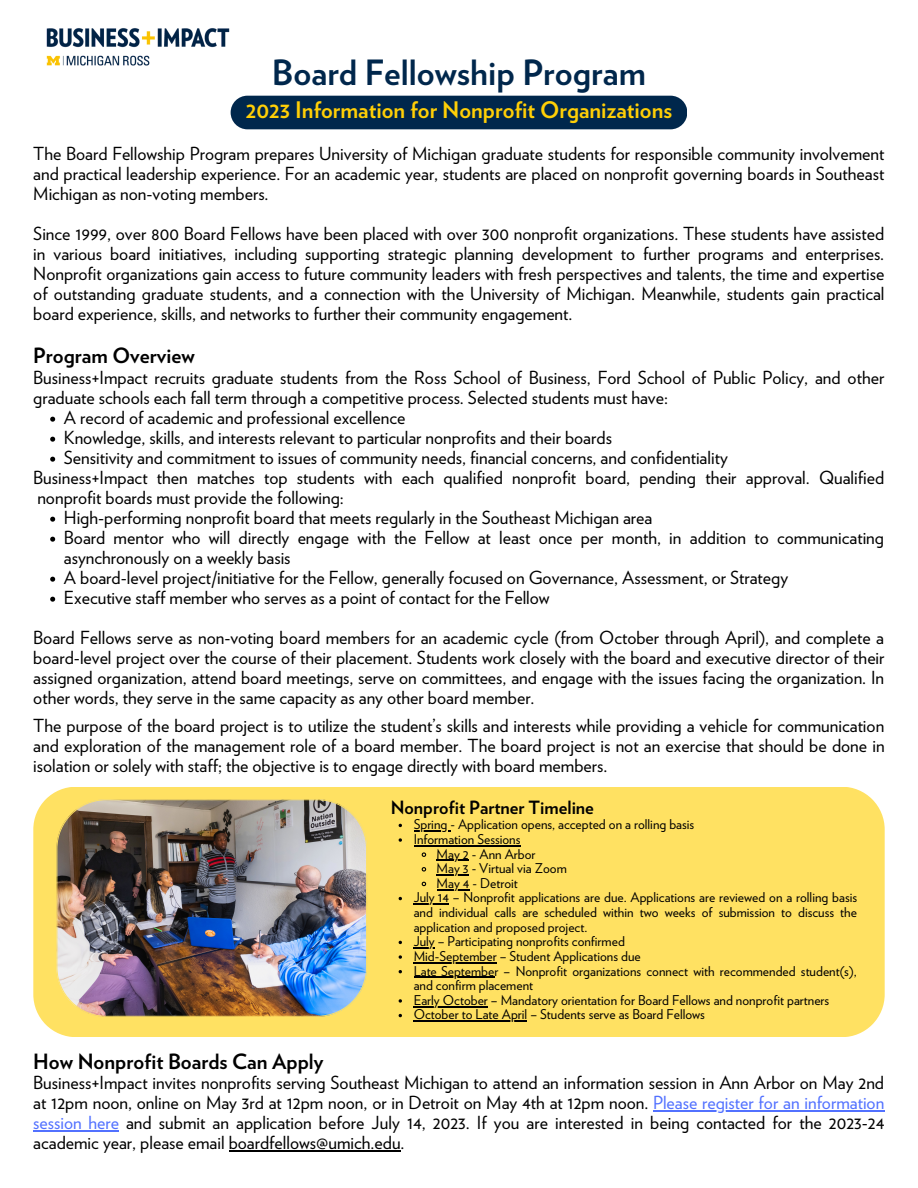
<style>
.page{position:relative;width:918px;height:1188px;background:#fff}
.page>*{position:absolute;margin:0;border:0;box-sizing:border-box;transform-origin:0 0}
.t1{font:700 34.8px "Verlag";color:#00274c}
.t2{font:700 22.8px "Verlag";color:#ffcf06}
.t3{font:700 21px "Verlag";color:#000}
.t4{font:700 18.3px "Verlag";color:#000}
.t5{font:18px/20px "Verlag";color:#000;text-align:justify}
.t6{font:13.5px "Verlag";color:#000}
.s1{color:#5271ff}
</style>
<div class="page">
<svg style="left:50px;top:417px;width:5px;height:5px"></svg>
<svg style="left:50px;top:437px;width:5px;height:5px"></svg>
<svg style="left:50px;top:457px;width:5px;height:5px"></svg>
<svg style="left:50px;top:517px;width:5px;height:5px"></svg>
<svg style="left:50px;top:537px;width:5px;height:5px"></svg>
<svg style="left:50px;top:577px;width:5px;height:5px"></svg>
<svg style="left:50px;top:597px;width:5px;height:5px"></svg>
<hr style="left:653px;top:1110px;width:231px;height:2px;background:#5271ff">
<hr style="left:33px;top:1130px;width:86px;height:2px;background:#5271ff">
<hr style="left:229px;top:1150px;width:172px;height:2px;background:#000">
<div style="left:33px;top:787px;width:852px;height:249px;background:#ffe162"></div>
<div style="left:231px;top:96px;width:456px;height:33px;background:#00274c;border-radius:17px"></div>
<img style="left:46px;top:28px;width:184px;height:38px">
<img style="left:56px;top:799px;width:311px;height:218px">
<hr style="left:414px;top:830px;width:36px;height:2px;background:#000">
<svg style="left:399px;top:838px;width:3px;height:4px"></svg>
<hr style="left:414px;top:845px;width:106px;height:1px;background:#000">
<svg style="left:421px;top:852px;width:6px;height:6px"></svg>
<hr style="left:437px;top:860px;width:32px;height:1px;background:#000">
<svg style="left:421px;top:866px;width:6px;height:6px"></svg>
<hr style="left:437px;top:874px;width:32px;height:1px;background:#000">
<svg style="left:421px;top:881px;width:6px;height:6px"></svg>
<hr style="left:437px;top:889px;width:32px;height:1px;background:#000">
<hr style="left:414px;top:904px;width:35px;height:1px;background:#000">
<hr style="left:414px;top:947px;width:21px;height:2px;background:#000">
<svg style="left:399px;top:955px;width:3px;height:4px"></svg>
<hr style="left:414px;top:962px;width:83px;height:1px;background:#000">
<hr style="left:414px;top:977px;width:80px;height:1px;background:#000">
<svg style="left:399px;top:999px;width:3px;height:4px"></svg>
<hr style="left:414px;top:1006px;width:74px;height:1px;background:#000">
<hr style="left:414px;top:1021px;width:113px;height:1px;background:#000">
<h1 class="t1" style="left:272px;top:57px;width:376px">Board Fellowship Program</h1>
<p class="t2" style="left:246px;top:100px;width:428px">2023 Information for Nonprofit Organizations</p>
<p class="t5" style="left:33px;top:145px;width:853px">The Board Fellowship Program prepares University of Michigan graduate students for responsible community involvement and practical leadership experience. For an academic year, students are placed on nonprofit governing boards in Southeast Michigan as non-voting members.</p>
<p class="t5" style="left:33px;top:225px;width:853px">Since 1999, over 800 Board Fellows have been placed with over 300 nonprofit organizations. These students have assisted in various board initiatives, including supporting strategic planning development to further programs and enterprises.<br>Nonprofit organizations gain access to future community leaders with fresh perspectives and talents, the time and expertise of outstanding graduate students, and a connection with the University of Michigan. Meanwhile, students gain practical board experience, skills, and networks to further their community engagement.</p>
<p class="t3" style="left:33px;top:346px;width:163px">Program Overview</p>
<p class="t5" style="left:33px;top:368px;width:853px">Business+Impact recruits graduate students from the Ross School of Business, Ford School of Public Policy, and other graduate schools each fall term through a competitive process. Selected students must have:</p>
<p class="t5" style="left:64px;top:408px;width:665px;text-align:left">A record of academic and professional excellence<br>Knowledge, skills, and interests relevant to particular nonprofits and their boards<br>Sensitivity and commitment to issues of community needs, financial concerns, and confidentiality</p>
<p class="t5" style="left:33px;top:468px;width:852px">Business+Impact then matches top students with each qualified nonprofit board, pending their approval. Qualified nonprofit boards must provide the following:</p>
<p class="t5" style="left:64px;top:508px;width:822px;text-align:left">High-performing nonprofit board that meets regularly in the Southeast Michigan area<br>Board mentor who will directly engage with the Fellow at least once per month, in addition to communicating asynchronously on a weekly basis<br>A board-level project/initiative for the Fellow, generally focused on Governance, Assessment, or Strategy<br>Executive staff member who serves as a point of contact for the Fellow</p>
<p class="t5" style="left:33px;top:628px;width:853px">Board Fellows serve as non-voting board members for an academic cycle (from October through April), and complete a board-level project over the course of their placement. Students work closely with the board and executive director of their assigned organization, attend board meetings, serve on committees, and engage with the issues facing the organization. In other words, they serve in the same capacity as any other board member.</p>
<p class="t5" style="left:33px;top:716px;width:853px">The purpose of the board project is to utilize the student’s skills and interests while providing a vehicle for communication and exploration of the management role of a board member. The board project is not an exercise that should be done in isolation or solely with staff; the objective is to engage directly with board members.</p>
<p class="t4" style="left:391px;top:799px;width:205px">Nonprofit Partner Timeline</p>
<p class="t6" style="left:414px;top:819px;width:282px">Spring - Application opens, accepted on a rolling basis</p>
<p class="t6" style="left:414px;top:833px;width:108px">Information Sessions</p>
<p class="t6" style="left:437px;top:848px;width:100px">May 2 - Ann Arbor</p>
<p class="t6" style="left:437px;top:862px;width:132px">May 3 - Virtual via Zoom</p>
<p class="t6" style="left:437px;top:877px;width:83px">May 4 - Detroit</p>
<p class="t6" style="left:414px;top:892px;width:445px">July 14 – Nonprofit applications are due. Applications are reviewed on a rolling basis</p>
<p class="t6" style="left:414px;top:906px;width:445px">and individual calls are scheduled within two weeks of submission to discuss the</p>
<p class="t6" style="left:414px;top:921px;width:175px">application and proposed project.</p>
<p class="t6" style="left:414px;top:936px;width:213px">July – Participating nonprofits confirmed</p>
<p class="t6" style="left:414px;top:950px;width:229px">Mid-September – Student Applications due</p>
<p class="t6" style="left:414px;top:965px;width:444px">Late September – Nonprofit organizations connect with recommended student(s),</p>
<p class="t6" style="left:414px;top:979px;width:121px">and confirm placement</p>
<p class="t6" style="left:414px;top:994px;width:417px">Early October – Mandatory orientation for Board Fellows and nonprofit partners</p>
<p class="t6" style="left:414px;top:1009px;width:293px">October to Late April – Students serve as Board Fellows</p>
<p class="t3" style="left:33px;top:1052px;width:292px">How Nonprofit Boards Can Apply</p>
<p class="t5" style="left:33px;top:1074px;width:853px">Business+Impact invites nonprofits serving Southeast Michigan to attend an information session in Ann Arbor on May 2nd at 12pm noon, online on May 3rd at 12pm noon, or in Detroit on May 4th at 12pm noon. <span class="s1">Please register for an information session here</span> and submit an application before July 14, 2023. If you are interested in being contacted for the 2023-24 academic year, please email boardfellows@umich.edu.</p>
</div>
